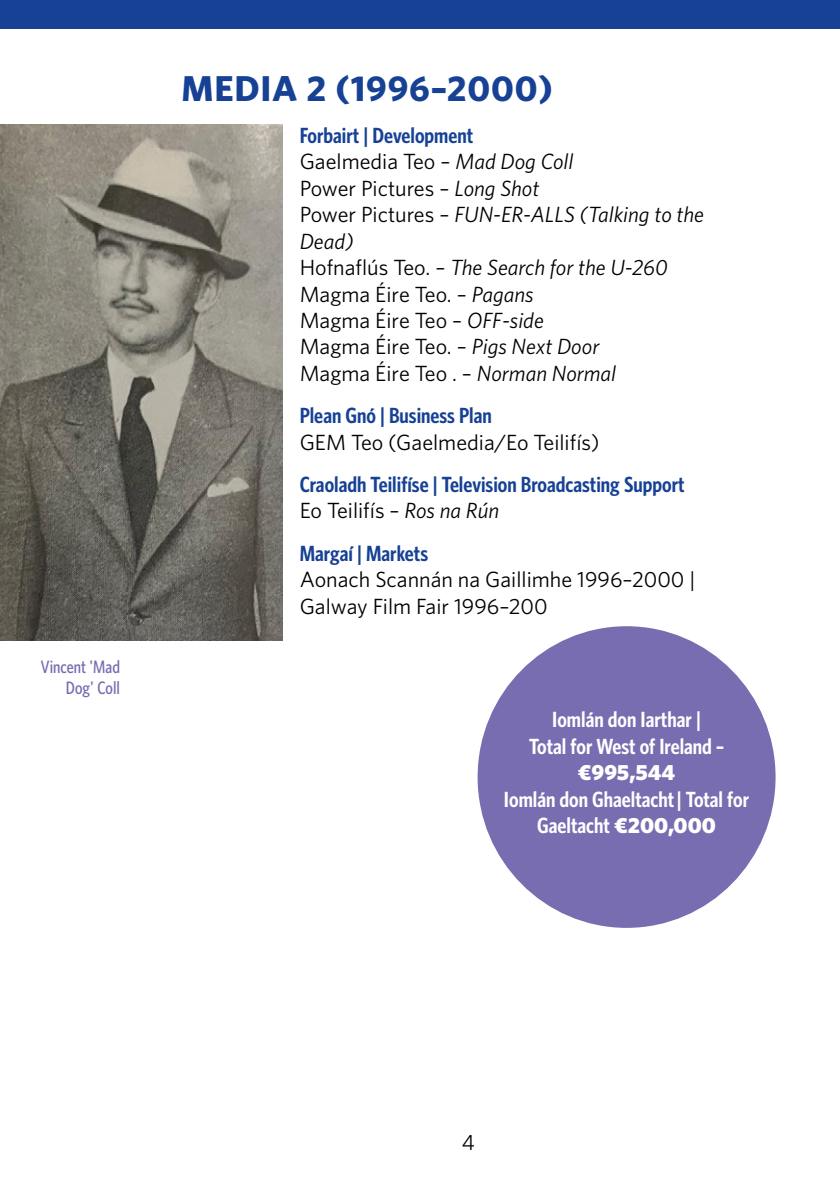
<style>
.page{position:relative;width:840px;height:1191px;background:#fff}
.page>*{position:absolute;margin:0;border:0;box-sizing:border-box;transform-origin:0 0}
.t1{font:700 36px "Whitney HTF";letter-spacing:.02em;color:#164194}
.t2{font:22px/26.4px "Whitney HTF";color:#000}
.t3{font:600 condensed 22px/26.4px "Whitney HTF";color:#164194}
.t4{font:600 condensed 22px/26.4px "Whitney HTF";color:#fff;text-align:center}
.t5{font:900 22px "Whitney HTF";color:#fff}
.t6{font:500 condensed 18px/21.6px "Whitney HTF";color:#776db0;text-align:right}
.s1{font-weight:600;font-stretch:condensed;color:#164194}
.s2{font-style:italic}
.s3{font-weight:400;font-stretch:normal;color:#000}
.s4{font-weight:400;font-style:italic;font-stretch:normal;color:#000}
.s5{font-weight:900;font-stretch:normal}
</style>
<div class="page">
<div style="left:0;top:0;width:839px;height:28px;background:#164194"></div>
<img style="left:0;top:125px;width:282px;height:516px">
<div style="left:477px;top:626px;width:298px;height:302px;background:#776db0;border-radius:50%"></div>
<p class="t6" style="left:41px;top:655px;width:81px">Vincent 'Mad<br>Dog' Coll</p>
<h1 class="t1" style="left:181px;top:66px;width:372px">MEDIA 2 (1996–2000)</h1>
<p class="t2" style="left:299px;top:122px;width:406px"><span class="s1">Forbairt | Development<br></span>Gaelmedia Teo – <span class="s2">Mad Dog Coll<br></span>Power Pictures – <span class="s2">Long Shot<br></span>Power Pictures – <span class="s2">FUN-ER-ALLS (Talking to the<br>Dead)<br></span>Hofnaflús Teo. – <span class="s2">The Search for the U-260<br></span>Magma Éire Teo. – <span class="s2">Pagans<br></span>Magma Éire Teo – <span class="s2">OFF-side<br></span>Magma Éire Teo. – <span class="s2">Pigs Next Door<br></span>Magma Éire Teo . – <span class="s2">Norman Normal</span></p>
<p class="t3" style="left:299px;top:402px;width:193px">Plean Gnó | Business Plan</p>
<p class="t2" style="left:299px;top:428px;width:301px">GEM Teo (Gaelmedia/Eo Teilifís)</p>
<p class="t3" style="left:299px;top:471px;width:386px">Craoladh Teilifíse | Television Broadcasting Support<br><span class="s3">Eo Teilifís –</span> <span class="s4">Ros na Rún</span></p>
<p class="t3" style="left:299px;top:539px;width:130px">Margaí | Markets</p>
<p class="t2" style="left:299px;top:566px;width:397px">Aonach Scannán na Gaillimhe 1996–2000 |<br>Galway Film Fair 1996–200</p>
<p class="t4" style="left:529px;top:706px;width:196px">Iomlán don Iarthar |<br>Total for West of Ireland –</p>
<p class="t5" style="left:577px;top:759px;width:99px">¤995,544</p>
<p class="t4" style="left:503px;top:785px;width:246px">Iomlán don Ghaeltacht | Total for<br>Gaeltacht <span class="s5">¤200,000</span></p>
<p class="t2" style="left:461px;top:1128px;width:15px">4</p>
</div>
